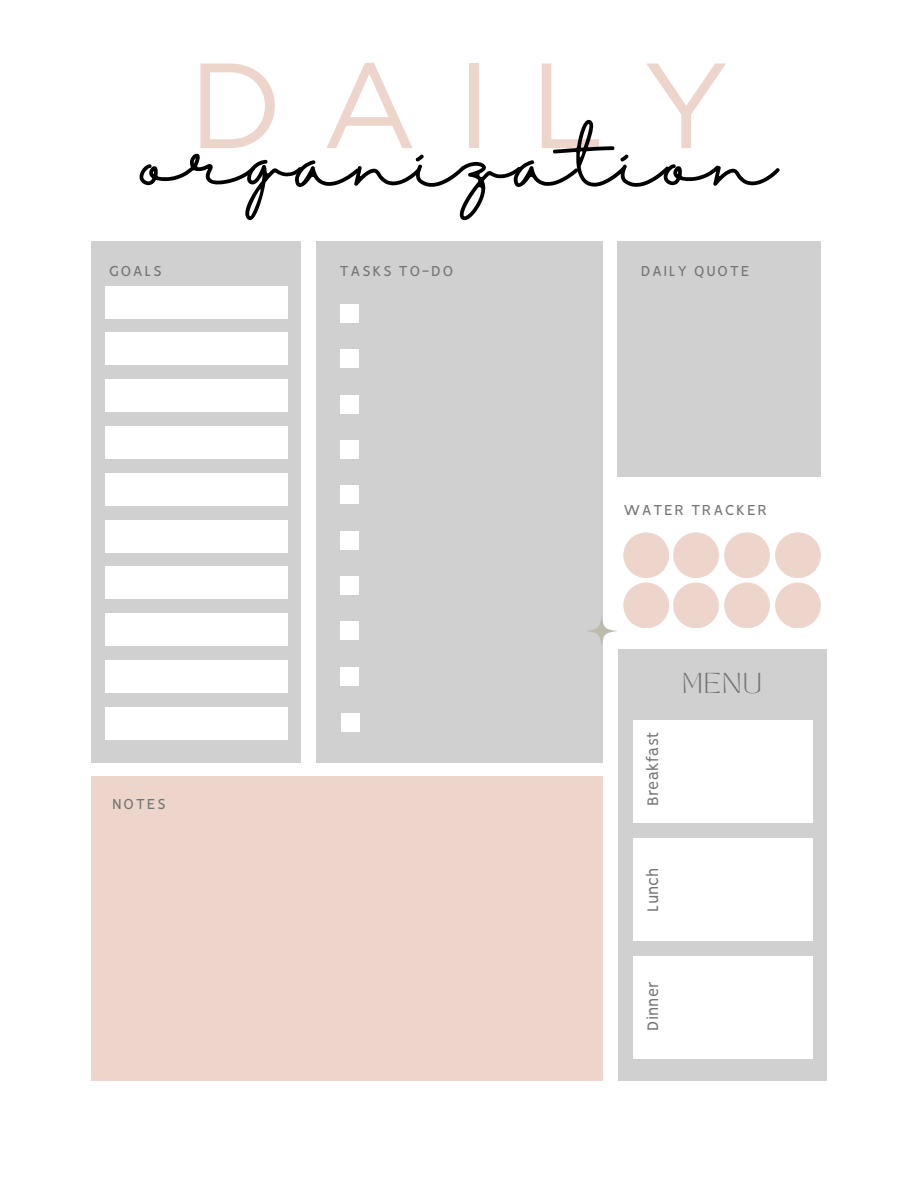
<style>
.page{position:relative;width:918px;height:1188px;background:#fff}
.page>*{position:absolute;margin:0;border:0;box-sizing:border-box;transform-origin:0 0}
.t1{font:120.9px "Gotham";color:#edd5cc}
.t2{font:72.15px "Halimun";color:#000}
.t3{font:20.1px "TAN MON CHERI Regular";color:#757575}
.t4{font:19.05px "RTL Sondos Regular";color:#757575}
.t5{font:18.15px "RTL Sondos Regular";letter-spacing:.085em;color:#757575}
</style>
<div class="page">
<div style="left:317px;top:241px;width:286px;height:521px;background:#d0d0d0"></div>
<div style="left:91px;top:241px;width:210px;height:521px;background:#d0d0d0"></div>
<div style="left:618px;top:241px;width:203px;height:235px;background:#d0d0d0"></div>
<div style="left:623px;top:532px;width:46px;height:46px;background:#edd5cc;border-radius:50%"></div>
<div style="left:623px;top:583px;width:46px;height:45px;background:#edd5cc;border-radius:50%"></div>
<div style="left:673px;top:532px;width:46px;height:46px;background:#edd5cc;border-radius:50%"></div>
<div style="left:673px;top:583px;width:46px;height:45px;background:#edd5cc;border-radius:50%"></div>
<div style="left:724px;top:532px;width:46px;height:46px;background:#edd5cc;border-radius:50%"></div>
<div style="left:724px;top:583px;width:46px;height:45px;background:#edd5cc;border-radius:50%"></div>
<div style="left:775px;top:532px;width:46px;height:46px;background:#edd5cc;border-radius:50%"></div>
<div style="left:775px;top:583px;width:46px;height:45px;background:#edd5cc;border-radius:50%"></div>
<div style="left:340px;top:304px;width:18px;height:19px;background:#fff"></div>
<div style="left:340px;top:349px;width:18px;height:19px;background:#fff"></div>
<div style="left:340px;top:395px;width:18px;height:18px;background:#fff"></div>
<div style="left:340px;top:440px;width:18px;height:19px;background:#fff"></div>
<div style="left:340px;top:485px;width:18px;height:19px;background:#fff"></div>
<div style="left:340px;top:531px;width:18px;height:19px;background:#fff"></div>
<div style="left:340px;top:576px;width:18px;height:19px;background:#fff"></div>
<div style="left:340px;top:621px;width:18px;height:19px;background:#fff"></div>
<div style="left:340px;top:667px;width:18px;height:19px;background:#fff"></div>
<div style="left:105px;top:286px;width:183px;height:32px;background:#fff"></div>
<div style="left:105px;top:333px;width:183px;height:32px;background:#fff"></div>
<div style="left:105px;top:380px;width:183px;height:32px;background:#fff"></div>
<div style="left:105px;top:426px;width:183px;height:33px;background:#fff"></div>
<div style="left:105px;top:473px;width:183px;height:32px;background:#fff"></div>
<div style="left:105px;top:520px;width:183px;height:32px;background:#fff"></div>
<div style="left:105px;top:567px;width:183px;height:32px;background:#fff"></div>
<div style="left:105px;top:613px;width:183px;height:33px;background:#fff"></div>
<div style="left:105px;top:660px;width:183px;height:32px;background:#fff"></div>
<div style="left:91px;top:776px;width:512px;height:305px;background:#edd5cc"></div>
<div style="left:618px;top:650px;width:209px;height:431px;background:#d0d0d0"></div>
<div style="left:634px;top:720px;width:179px;height:103px;background:#fff"></div>
<div style="left:634px;top:838px;width:179px;height:103px;background:#fff"></div>
<div style="left:634px;top:956px;width:179px;height:103px;background:#fff"></div>
<div style="left:105px;top:707px;width:183px;height:32px;background:#fff"></div>
<div style="left:341px;top:713px;width:19px;height:19px;background:#fff"></div>
<svg style="left:587px;top:616px;width:30px;height:30px"></svg>
<p class="t1" style="left:188px;top:32px;width:543px">D A I L Y</p>
<p class="t2" style="left:142px;top:120px;width:636px">organization</p>
<p class="t5" style="left:109px;top:258px;width:55px">GOALS</p>
<p class="t5" style="left:340px;top:258px;width:115px">TASKS TO-DO</p>
<p class="t5" style="left:641px;top:258px;width:110px">DAILY QUOTE</p>
<p class="t5" style="left:623px;top:497px;width:145px">WATER TRACKER</p>
<p class="t5" style="left:112px;top:791px;width:55px">NOTES</p>
<p class="t4" style="left:639px;top:806px;width:75px;rotate:-90deg">Breakfast</p>
<p class="t3" style="left:682px;top:673px;width:81px">MENU</p>
<p class="t4" style="left:639px;top:912px;width:46px;rotate:-90deg">Lunch</p>
<p class="t4" style="left:639px;top:1031px;width:50px;rotate:-90deg">Dinner</p>
</div>
